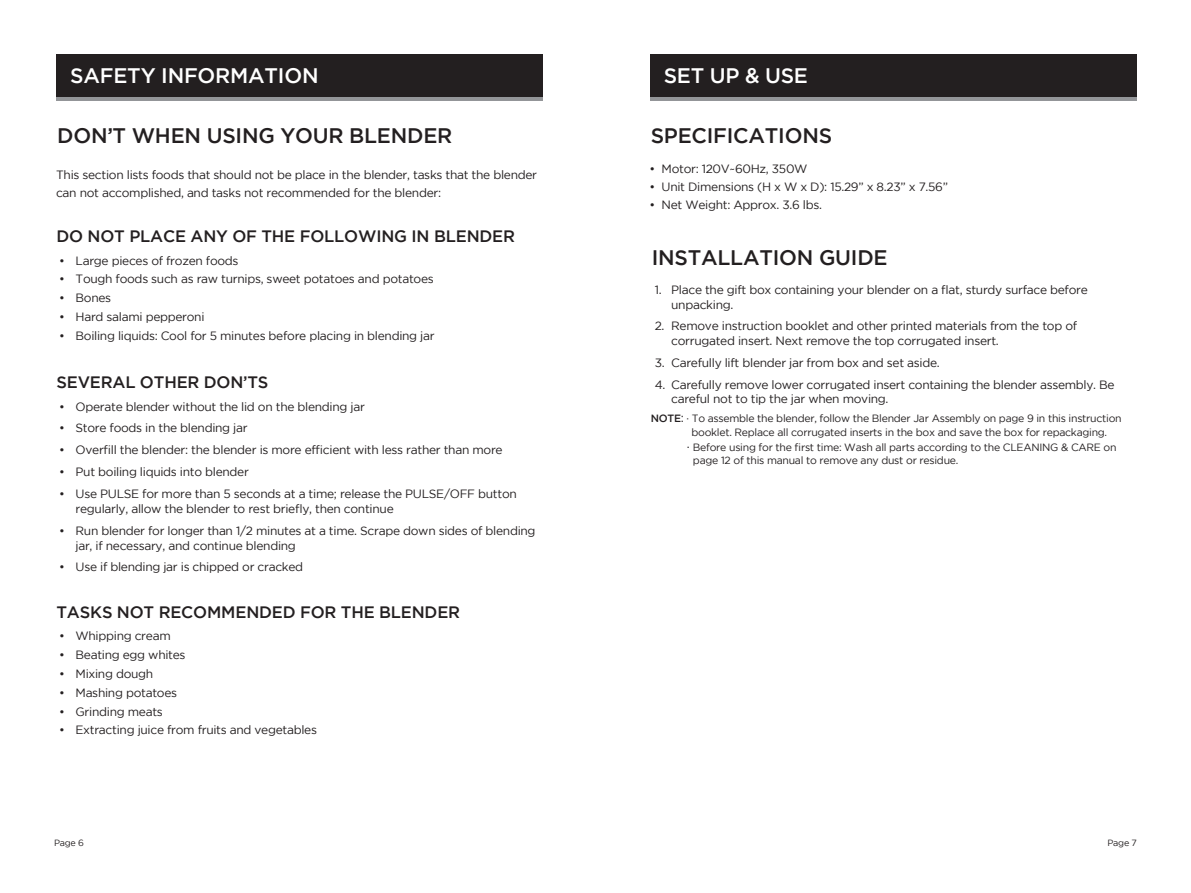
<style>
.page{position:relative;width:1191px;height:893px;background:#fff}
.page>*{position:absolute;margin:0;border:0;box-sizing:border-box;transform-origin:0 0}
.t1{font:500 21px "Gotham";letter-spacing:-.01em;color:#231f20}
.t2{font:500 21px "Gotham";letter-spacing:-.01em;color:#fff}
.t3{font:500 16.5px "Gotham";letter-spacing:-.01em;color:#231f20}
.t4{font:12px/15px "Gotham";letter-spacing:-.025em;color:#231f20}
.t5{font:10.5px/13.5px "Gotham";letter-spacing:-.025em;color:#231f20;text-align:center}
.t6{font:500 10.5px "Gotham";color:#231f20}
.t7{font:9px "Gotham";letter-spacing:-.025em;color:#231f20}
.s1{font-size:12px}
</style>
<div class="page">
<svg style="left:57px;top:96px;width:486px;height:5px;background:#7c7d80"></svg>
<div style="left:57px;top:54px;width:486px;height:42px;background:#231f20"></div>
<svg style="left:650px;top:96px;width:486px;height:5px;background:#7c7d80"></svg>
<div style="left:650px;top:54px;width:486px;height:42px;background:#231f20"></div>
<h1 class="t2" style="left:70px;top:64px;width:250px">SAFETY INFORMATION</h1>
<h1 class="t1" style="left:57px;top:124px;width:396px">DON’T WH EN USING YOUR BLENDER</h1>
<p class="t4" style="left:56px;top:166px;width:482px;line-height:18px">This section lists foods that should not be place in the blender, tasks that the blender can not accomplished, and tasks not recommended for the blender:</p>
<h2 class="t3" style="left:56px;top:227px;width:460px">DO NOT PLACE ANY OF TH E FOLLOWING IN BLENDER</h2>
<p class="t4" style="left:59px;top:253px;width:181px">• Large pieces of frozen foods</p>
<p class="t4" style="left:59px;top:271px;width:376px">• Tough foods such as raw turnips, sweet potatoes and potatoes</p>
<p class="t4" style="left:59px;top:290px;width:54px">• Bones</p>
<p class="t4" style="left:59px;top:309px;width:147px">• Hard salami pepperoni</p>
<p class="t4" style="left:59px;top:328px;width:377px">• Boiling liquids: Cool for 5 minutes before placing in blending jar</p>
<h2 class="t3" style="left:56px;top:373px;width:213px">SEVERAL OTH ER DON’TS</h2>
<p class="t4" style="left:59px;top:399px;width:307px">• Operate blender without the lid on the blending jar</p>
<p class="t4" style="left:59px;top:420px;width:190px">• Store foods in the blending jar</p>
<p class="t4" style="left:59px;top:442px;width:445px">• Overfill the blender: the blender is more efficient with less rather than more</p>
<p class="t4" style="left:59px;top:464px;width:191px">• Put boiling liquids into blender</p>
<p class="t4" style="left:76px;top:486px;width:443px;text-indent:-16px">• Use PULSE for more than 5 seconds at a time; release the PULSE/OFF button regularly, allow the blender to rest briefly, then continue</p>
<p class="t4" style="left:76px;top:523px;width:461px;text-indent:-16px">• Run blender for longer than 1/2 minutes at a time. Scrape down sides of blending jar, if necessary, and continue blending</p>
<p class="t4" style="left:59px;top:559px;width:246px">• Use if blending jar is chipped or cracked</p>
<h2 class="t3" style="left:56px;top:603px;width:405px">TASKS NOT RECOMMENDED FOR TH E BLENDER</h2>
<p class="t4" style="left:59px;top:628px;width:113px">• Whipping cream</p>
<p class="t4" style="left:59px;top:647px;width:128px">• Beating egg whites</p>
<p class="t4" style="left:59px;top:666px;width:96px">• Mixing dough</p>
<p class="t4" style="left:59px;top:685px;width:120px">• Mashing potatoes</p>
<p class="t4" style="left:59px;top:704px;width:105px">• Grinding meats</p>
<p class="t4" style="left:59px;top:722px;width:259px">• Extracting juice from fruits and vegetables</p>
<h1 class="t2" style="left:663px;top:64px;width:14px">SET</h1>
<h1 class="t2" style="left:710px;top:64px;width:70px">UP &amp; USE</h1>
<h1 class="t1" style="left:650px;top:124px;width:14px">SPECIFICATIONS</h1>
<p class="t4" style="left:649px;top:161px;width:160px">• Motor: 120V~60Hz, 350W</p>
<p class="t4" style="left:649px;top:179px;width:300px">• Unit Dimensions (H x W x D): 15.29” x 8.23” x 7.56”</p>
<p class="t4" style="left:649px;top:197px;width:174px">• Net Weight: Approx. 3.6 lbs.</p>
<h1 class="t1" style="left:652px;top:245px;width:14px">INSTA</h1>
<h1 class="t1" style="left:717px;top:245px;width:41px">LLATION</h1>
<h1 class="t1" style="left:819px;top:245px;width:15px">GUIDE</h1>
<p class="t4" style="left:671px;top:282px;width:418px;text-indent:-16px">1. Place the gift box containing your blender on a flat, sturdy surface before unpacking.</p>
<p class="t4" style="left:671px;top:318px;width:407px;text-indent:-16px">2. Remove instruction booklet and other printed materials from the top of corrugated insert. Next remove the top corrugated insert.</p>
<p class="t4" style="left:654px;top:355px;width:287px">3. Carefully lift blender jar from box and set aside.</p>
<p class="t4" style="left:671px;top:377px;width:445px;line-height:14.4px;text-indent:-16px">4. Carefully remove lower corrugated insert containing the blender assembly. Be careful not to tip the jar when moving.</p>
<p class="t6" style="left:651px;top:412px;width:9px">NOTE</p>
<p class="t5" style="left:681px;top:411px;width:442px"><span class="s1">:</span> · To assemble the blender, follow the Blender Jar Assembly on page 9 in this instruction booklet. Replace all corrugated inserts in the box and save the box for repackaging.</p>
<p class="t5" style="left:693px;top:440px;width:425px;text-align:left;text-indent:-6px"><span class="s1">·</span> Before using for the first time: Wash all parts according to the CLEANING &amp; CARE on page 12 of this manual to remove any dust or residue.</p>
<p class="t7" style="left:54px;top:837px;width:31px">Page 6</p>
<p class="t7" style="left:1107px;top:837px;width:31px">Page 7</p>
</div>
